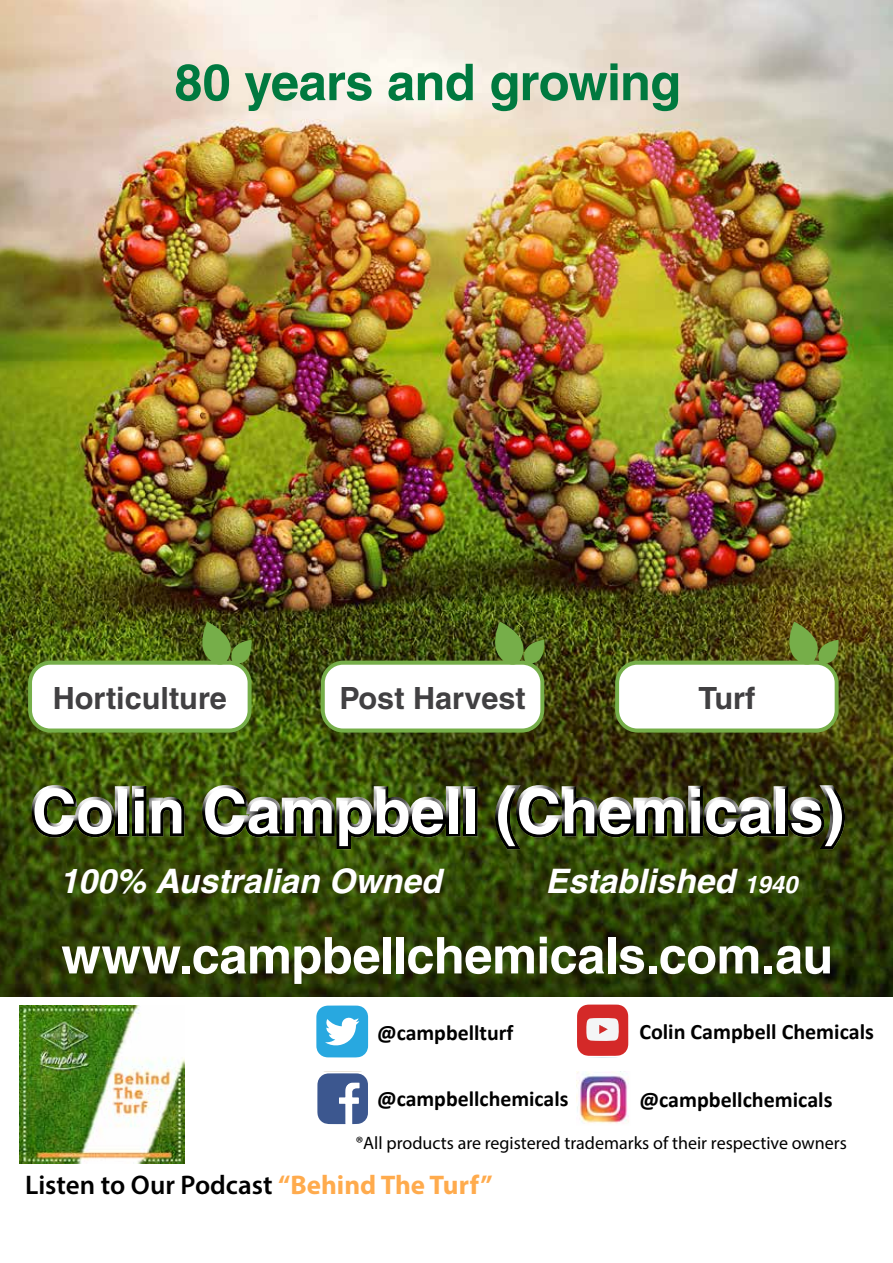
<style>
.page{position:relative;width:893px;height:1263px;background:#fff}
.page>*{position:absolute;margin:0;border:0;box-sizing:border-box;transform-origin:0 0}
.t1{font:700 61.35px "Helvetica";color:#fff}
.t2{font:700 50.7px "Helvetica";letter-spacing:-.015em;color:#fff}
.t3{font:700 50.7px "Helvetica";letter-spacing:-.015em;color:#00793f}
.t4{font:italic 700 33.75px "Helvetica";color:#fff}
.t5{font:700 30.6px "Helvetica";color:#414042}
.t6{font:600 27px "Myriad Pro";color:#000}
.t7{font:700 22.05px "Calibri";color:#000}
.t8{font:700 21.9px "Calibri";color:#000}
.t9{font:18px "Myriad Pro";color:#000}
.s1{font-size:24px}
.s2{font-weight:700;color:#ffab4d}
</style>
<div class="page">
<svg style="left:317px;top:1073px;width:51px;height:51px"></svg>
<svg style="left:316px;top:1005px;width:52px;height:52px"></svg>
<svg style="left:577px;top:1004px;width:51px;height:52px"></svg>
<img style="left:577px;top:1071px;width:52px;height:53px">
<img style="left:0;top:0;width:893px;height:996px">
<svg style="left:28px;top:661px;width:224px;height:72px;background:#7caf52"></svg>
<div style="left:32px;top:665px;width:216px;height:63px;background:#fff;border-radius:18px"></div>
<svg style="left:195px;top:621px;width:59px;height:44px;background:#5a7b2d"></svg>
<svg style="left:615px;top:661px;width:224px;height:72px;background:#7cad51"></svg>
<div style="left:619px;top:665px;width:216px;height:63px;background:#fff;border-radius:18px"></div>
<svg style="left:782px;top:621px;width:59px;height:44px;background:#6a7e2d"></svg>
<svg style="left:321px;top:661px;width:223px;height:72px;background:#7fb056"></svg>
<div style="left:325px;top:665px;width:215px;height:63px;background:#fff;border-radius:18px"></div>
<svg style="left:488px;top:621px;width:59px;height:44px;background:#5c7d2e"></svg>
<svg style="left:18px;top:771px;width:830px;height:88px;background:#384509"></svg>
<svg style="left:25px;top:778px;width:834px;height:82px;background:#3b471e"></svg>
<img style="left:20px;top:1005px;width:164px;height:158px">
<h2 class="t3" style="left:174px;top:51px;width:508px">80 years and growing</h2>
<h3 class="t5" style="left:53px;top:680px;width:176px">Horticulture</h3>
<h3 class="t5" style="left:339px;top:680px;width:188px">Post Harvest</h3>
<h3 class="t5" style="left:698px;top:680px;width:58px">Turf</h3>
<h1 class="t1" style="left:32px;top:774px;width:814px">Colin Campbell (Chemicals)</h1>
<h3 class="t4" style="left:59px;top:861px;width:383px">100% Australian Owned</h3>
<h3 class="t4" style="left:545px;top:861px;width:254px">Established <span class="s1">1940</span></h3>
<h2 class="t2" style="left:61px;top:925px;width:773px">www.campbellchemicals.com.au</h2>
<p class="t8" style="left:377px;top:1017px;width:138px">@campbellturf</p>
<p class="t7" style="left:639px;top:1016px;width:236px">Colin Campbell Chemicals</p>
<p class="t8" style="left:377px;top:1083px;width:193px">@campbellchemicals</p>
<p class="t7" style="left:639px;top:1084px;width:195px">@campbellchemicals</p>
<p class="t9" style="left:356px;top:1131px;width:493px">®All products are registered trademarks of their respective owners</p>
<h3 class="t6" style="left:25px;top:1167px;width:469px">Listen to Our Podcast <span class="s2">“Behind The Turf”</span></h3>
</div>
